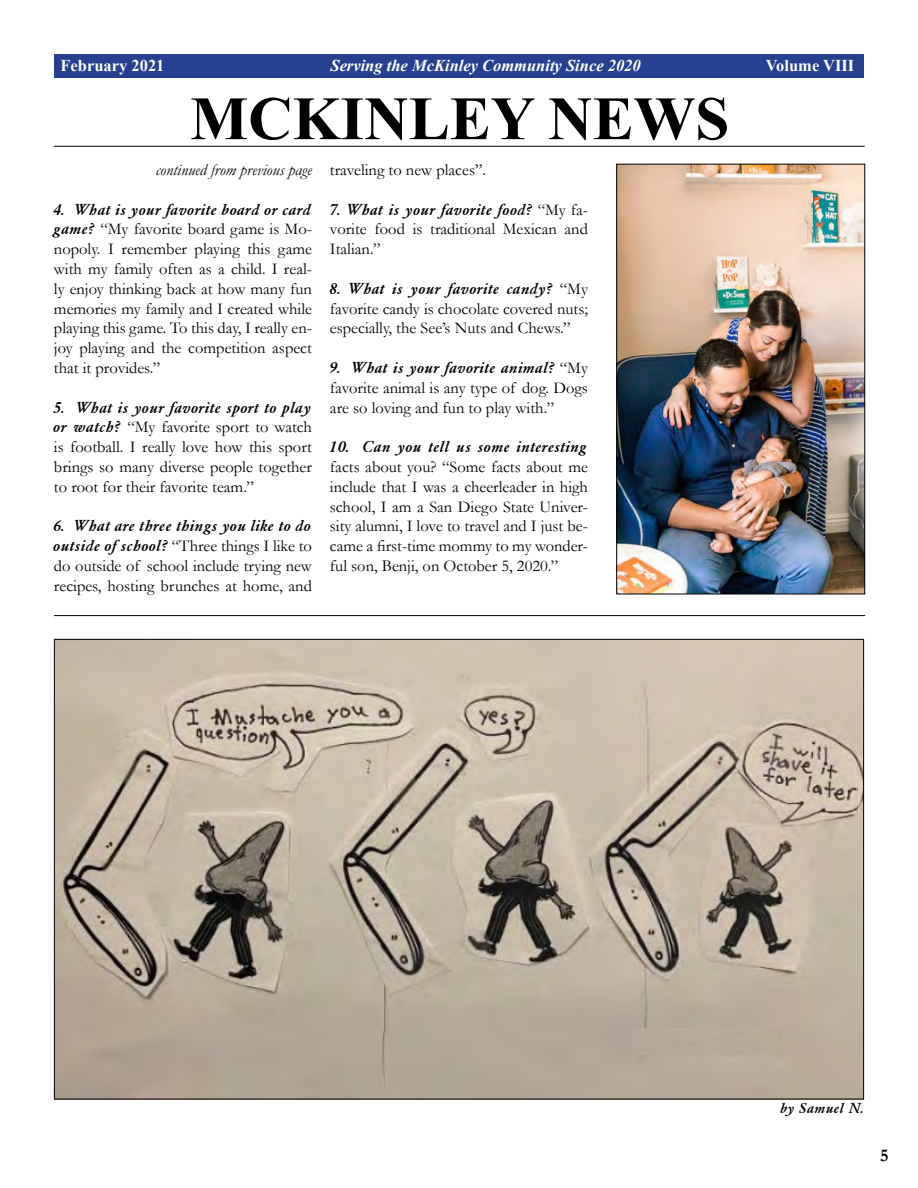
<style>
.page{position:relative;width:918px;height:1188px;background:#fff}
.page>*{position:absolute;margin:0;border:0;box-sizing:border-box;transform-origin:0 0}
.t1{font:700 61.5px "Times New Roman";color:#000}
.t2{font:700 18px "Garamond";color:#000}
.t3{font:16.5px/19.8px "Garamond";color:#000;text-align:justify}
.t4{font:italic 700 16.5px "Times New Roman";color:#fff}
.t5{font:italic 500 16.5px "Garamond";color:#000}
.t6{font:italic 16.5px "Garamond";color:#000}
.t7{font:700 16.5px "Times New Roman";color:#fff}
.t8{font:italic 500 15px "Garamond";color:#000}
.s1{font-weight:500;font-style:italic}
</style>
<div class="page">
<hr style="left:54px;top:146px;width:811px;height:1px;background:#000">
<div style="left:54px;top:54px;width:810px;height:24px;background:#25408f"></div>
<img style="left:56px;top:641px;width:806px;height:456px">
<div style="left:632px;top:1029px;width:156px;height:26px;background:#b7a999"></div>
<img style="left:618px;top:166px;width:245px;height:426px">
<div style="left:616px;top:164px;width:249px;height:430px;border:1px solid #000"></div>
<hr style="left:54px;top:615px;width:811px;height:1px;background:#000">
<p class="t7" style="left:60px;top:54px;width:106px">February 2021</p>
<p class="t4" style="left:330px;top:54px;width:312px">Serving the McKinley Community Since 2020</p>
<p class="t7" style="left:766px;top:54px;width:90px">Volume VIII</p>
<h1 class="t1" style="left:190px;top:76px;width:541px">MCKINLEY NEWS</h1>
<p class="t6" style="left:156px;top:159px;width:158px">continued from previous page</p>
<p class="t3" style="left:54px;top:199px;width:260px"><span class="s1">4. What is your favorite board or card game?</span> “My favorite board game is Mo&shy;nopoly. I remember playing this game with my family often as a child. I real&shy;ly enjoy thinking back at how many fun memories my family and I created while playing this game. To this day, I really en&shy;joy playing and the competition aspect that it provides.”</p>
<p class="t3" style="left:54px;top:397px;width:260px"><span class="s1">5. What is your favorite sport to play or watch?</span> “My favorite sport to watch is football. I really love how this sport brings so many diverse people together to root for their favorite team.”</p>
<p class="t3" style="left:54px;top:516px;width:260px"><span class="s1">6. What are three things you like to do outside of school?</span> “Three things I like to do outside of school include trying new recipes, hosting brunches at home, and</p>
<p class="t3" style="left:330px;top:159px;width:158px">traveling to new places”.</p>
<p class="t3" style="left:330px;top:199px;width:260px"><span class="s1">7. What is your favorite food?</span> “My fa&shy;vorite food is traditional Mexican and Italian.”</p>
<p class="t3" style="left:330px;top:278px;width:260px"><span class="s1">8. What is your favorite candy?</span> “My favorite candy is chocolate covered nuts; especially, the See’s Nuts and Chews.”</p>
<p class="t3" style="left:330px;top:357px;width:260px"><span class="s1">9. What is your favorite animal?</span> “My favorite animal is any type of dog. Dogs are so loving and fun to play with.”</p>
<p class="t5" style="left:330px;top:437px;width:260px">10. Can you tell us some interesting</p>
<p class="t3" style="left:330px;top:456px;width:260px">facts about you? “Some facts about me include that I was a cheerleader in high school, I am a San Diego State Univer&shy;sity alumni, I love to travel and I just be&shy;came a first-time mommy to my wonder&shy;ful son, Benji, on October 5, 2020.”</p>
<p class="t8" style="left:781px;top:1099px;width:85px">by Samuel N.</p>
<p class="t2" style="left:880px;top:1143px;width:10px">5</p>
</div>
